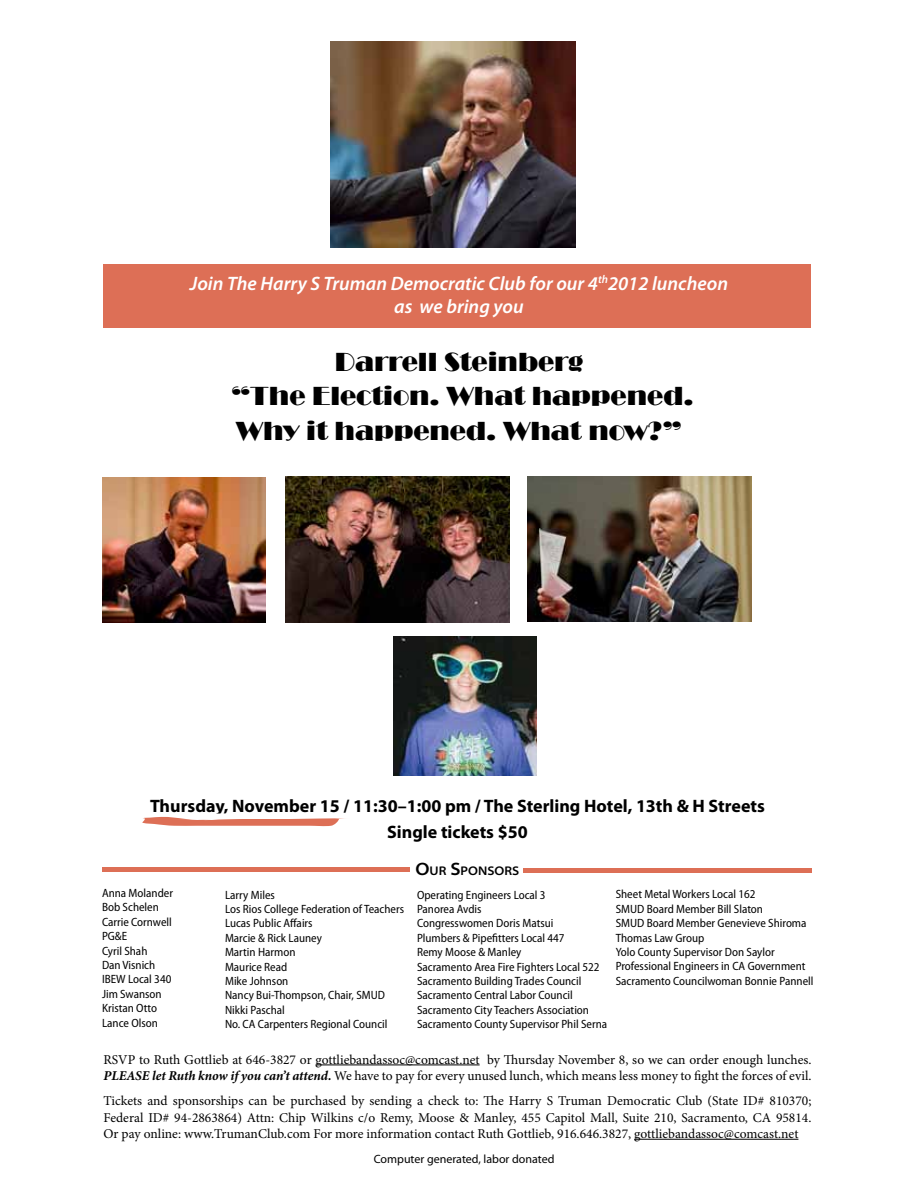
<style>
.page{position:relative;width:918px;height:1188px;background:#fff}
.page>*{position:absolute;margin:0;border:0;box-sizing:border-box;transform-origin:0 0}
.t1{font:27px/34.5px "Broadway";color:#000;text-align:center}
.t2{font:italic 600 19.5px/23.4px "Myriad Pro";color:#fff;text-align:center}
.t3{font:700 18px/26.1px "Myriad Pro";color:#000;text-align:center}
.t4{font:13.5px/16.2px "Minion Pro";letter-spacing:-.005em;color:#000;text-align:justify}
.t5{font:600 semi-expanded 12.6px "Myriad Pro";color:#000}
.t6{font:semi-condensed 12px/14.4px "Myriad Pro";color:#000}
.t7{font:12px "Myriad Pro";color:#000}
.s1{font-size:18px}
.s2{font-weight:700;font-style:italic}
</style>
<div class="page">
<hr style="left:634px;top:1139px;width:164px;height:1px;background:#000">
<hr style="left:316px;top:1065px;width:164px;height:1px;background:#000">
<div style="left:104px;top:264px;width:708px;height:64px;background:#dd6f56"></div>
<div style="left:102px;top:867px;width:307px;height:5px;background:#dd6f56"></div>
<div style="left:523px;top:868px;width:289px;height:5px;background:#dd6f56"></div>
<img style="left:103px;top:477px;width:163px;height:145px">
<img style="left:527px;top:477px;width:225px;height:145px">
<img style="left:393px;top:636px;width:143px;height:140px">
<img style="left:331px;top:42px;width:244px;height:205px">
<img style="left:285px;top:477px;width:225px;height:145px">
<svg style="left:142px;top:816px;width:202px;height:11px"></svg>
<h2 class="t2" style="left:190px;top:271px;width:540px">Join The Harry S Truman Democratic Club for our 4<sup>th</sup>2012 luncheon as we bring you</h2>
<h1 class="t1" style="left:231px;top:344px;width:464px">Darrell Steinberg<br>“The Election. What happened.<br>Why it happened. What now?”</h1>
<h3 class="t3" style="left:150px;top:792px;width:617px">Thursday, November 15 / 11:30–1:00 pm / The Sterling Hotel, 13th &amp; H Streets<br>Single tickets $50</h3>
<p class="t5" style="left:416px;top:862px;width:104px"><span class="s1">O</span>UR <span class="s1">S</span>PONSORS</p>
<p class="t6" style="left:102px;top:886px;width:73px">Anna Molander<br>Bob Schelen<br>Carrie Cornwell<br>PG&amp;E<br>Cyril Shah<br>Dan Visnich<br>IBEW Local 340<br>Jim Swanson<br>Kristan Otto<br>Lance Olson</p>
<p class="t6" style="left:225px;top:887px;width:181px">Larry Miles<br>Los Rios College Federation of Teachers<br>Lucas Public Affairs<br>Marcie &amp; Rick Launey<br>Martin Harmon<br>Maurice Read<br>Mike Johnson<br>Nancy Bui-Thompson, Chair, SMUD<br>Nikki Paschal<br>No. CA Carpenters Regional Council</p>
<p class="t6" style="left:417px;top:887px;width:192px">Operating Engineers Local 3<br>Panorea Avdis<br>Congresswomen Doris Matsui<br>Plumbers &amp; Pipefitters Local 447<br>Remy Moose &amp; Manley<br>Sacramento Area Fire Fighters Local 522<br>Sacramento Building Trades Council<br>Sacramento Central Labor Council<br>Sacramento City Teachers Association<br>Sacramento County Supervisor Phil Serna</p>
<p class="t6" style="left:616px;top:887px;width:199px">Sheet Metal Workers Local 162<br>SMUD Board Member Bill Slaton<br>SMUD Board Member Genevieve Shiroma<br>Thomas Law Group<br>Yolo County Supervisor Don Saylor<br>Professional Engineers in CA Government<br>Sacramento Councilwoman Bonnie Pannell</p>
<p class="t4" style="left:104px;top:1051px;width:710px">RSVP to Ruth Gottlieb at 646-3827 or gottliebandassoc@comcast.net by Thursday November 8, so we can order enough lunches.<br><span class="s2">PLEASE let Ruth know if you can’t attend.</span> We have to pay for every unused lunch, which means less money to fight the forces of evil.</p>
<p class="t4" style="left:104px;top:1093px;width:710px">Tickets and sponsorships can be purchased by sending a check to: The Harry S Truman Democratic Club (State ID# 810370; Federal ID# 94-2863864) Attn: Chip Wilkins c/o Remy, Moose &amp; Manley, 455 Capitol Mall, Suite 210, Sacramento, CA 95814.<br>Or pay online: www.TrumanClub.com For more information contact Ruth Gottlieb, 916.646.3827, gottliebandassoc@comcast.net</p>
<p class="t7" style="left:374px;top:1151px;width:182px">Computer generated, labor donated</p>
</div>
